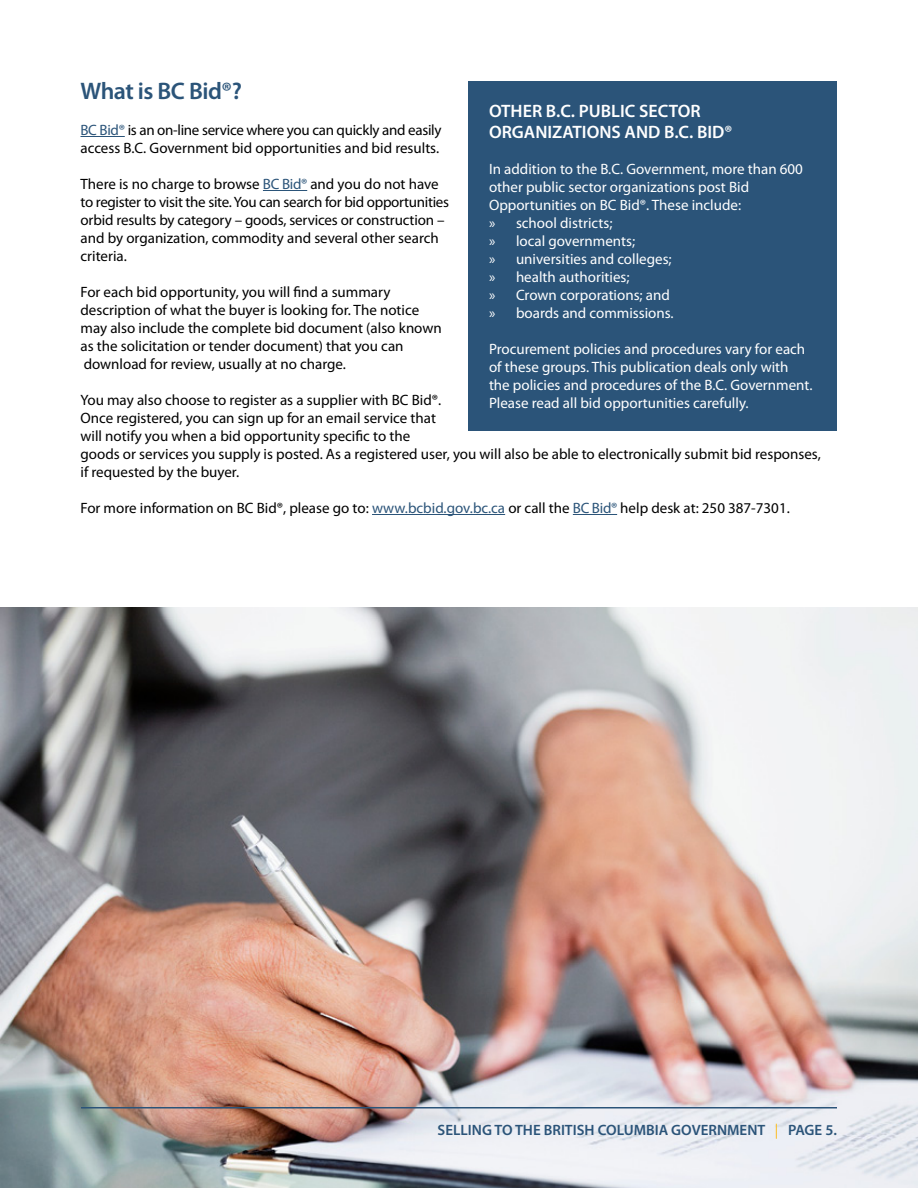
<style>
.page{position:relative;width:918px;height:1188px;background:#fff}
.page>*{position:absolute;margin:0;border:0;box-sizing:border-box;transform-origin:0 0}
.t1{font:600 24px "Myriad Pro";letter-spacing:-.02em;color:#2b5479}
.t2{font:600 18px/21.6px "Myriad Pro";color:#fff}
.t3{font:15px/18px "Myriad Pro";color:#000}
.t4{font:15px/18px "Myriad Pro";color:#fff}
.t5{font:600 15px "Myriad Pro";color:#2b5479}
.s1{color:#2b5479}
.s2{font-weight:400;color:#fdb913}
</style>
<div class="page">
<img style="left:0;top:608px;width:918px;height:580px">
<hr style="left:81px;top:1107px;width:756px;height:1px;background:#2b5479">
<hr style="left:81px;top:136px;width:44px;height:1px;background:#2b5479">
<hr style="left:263px;top:190px;width:44px;height:1px;background:#2b5479">
<hr style="left:372px;top:514px;width:133px;height:1px;background:#2b5479">
<hr style="left:573px;top:514px;width:44px;height:1px;background:#2b5479">
<div style="left:468px;top:81px;width:369px;height:350px;background:#2b5479"></div>
<h1 class="t1" style="left:81px;top:76px;width:163px">What is BC Bid®?</h1>
<p class="t3" style="left:81px;top:121px;width:363px"><span class="s1">BC Bid®</span> is an on-line service where you can quickly and easily access B.C. Government bid opportunities and bid results.</p>
<p class="t3" style="left:81px;top:175px;width:370px">There is no charge to browse <span class="s1">BC Bid®</span> and you do not have to register to visit the site. You can search for bid opportunities orbid results by category – goods, services or construction – and by organization, commodity and several other search criteria.</p>
<p class="t3" style="left:81px;top:283px;width:363px">For each bid opportunity, you will find a summary description of what the buyer is looking for. The notice may also include the complete bid document (also known as the solicitation or tender document) that you can download for review, usually at no charge.</p>
<p class="t3" style="left:81px;top:391px;width:742px">You may also choose to register as a supplier with BC Bid®.<br>Once registered, you can sign up for an email service that<br>will notify you when a bid opportunity specific to the<br>goods or services you supply is posted. As a registered user, you will also be able to electronically submit bid responses, if requested by the buyer.</p>
<p class="t3" style="left:81px;top:499px;width:711px">For more information on BC Bid®, please go to: <span class="s1">www.bcbid.gov.bc.ca</span> or call the <span class="s1">BC Bid®</span> help desk at: 250 387-7301.</p>
<p class="t2" style="left:489px;top:100px;width:245px">OTHER B.C. PUBLIC SECTOR<br>ORGANIZATIONS AND B.C. BID®</p>
<p class="t4" style="left:489px;top:160px;width:315px">In addition to the B.C. Government, more than 600 other public sector organizations post Bid<br>Opportunities on BC Bid®. These include:<br>» school districts;<br>» local governments;<br>» universities and colleges;<br>» health authorities;<br>» Crown corporations; and<br>» boards and commissions.</p>
<p class="t4" style="left:489px;top:340px;width:325px">Procurement policies and procedures vary for each of these groups. This publication deals only with the policies and procedures of the B.C. Government.<br>Please read all bid opportunities carefully.</p>
<p class="t5" style="left:438px;top:1120px;width:401px">SELLING TO THE BRITISH COLUMBIA GOVERNMENT <span class="s2">|</span> PAGE 5.</p>
</div>
